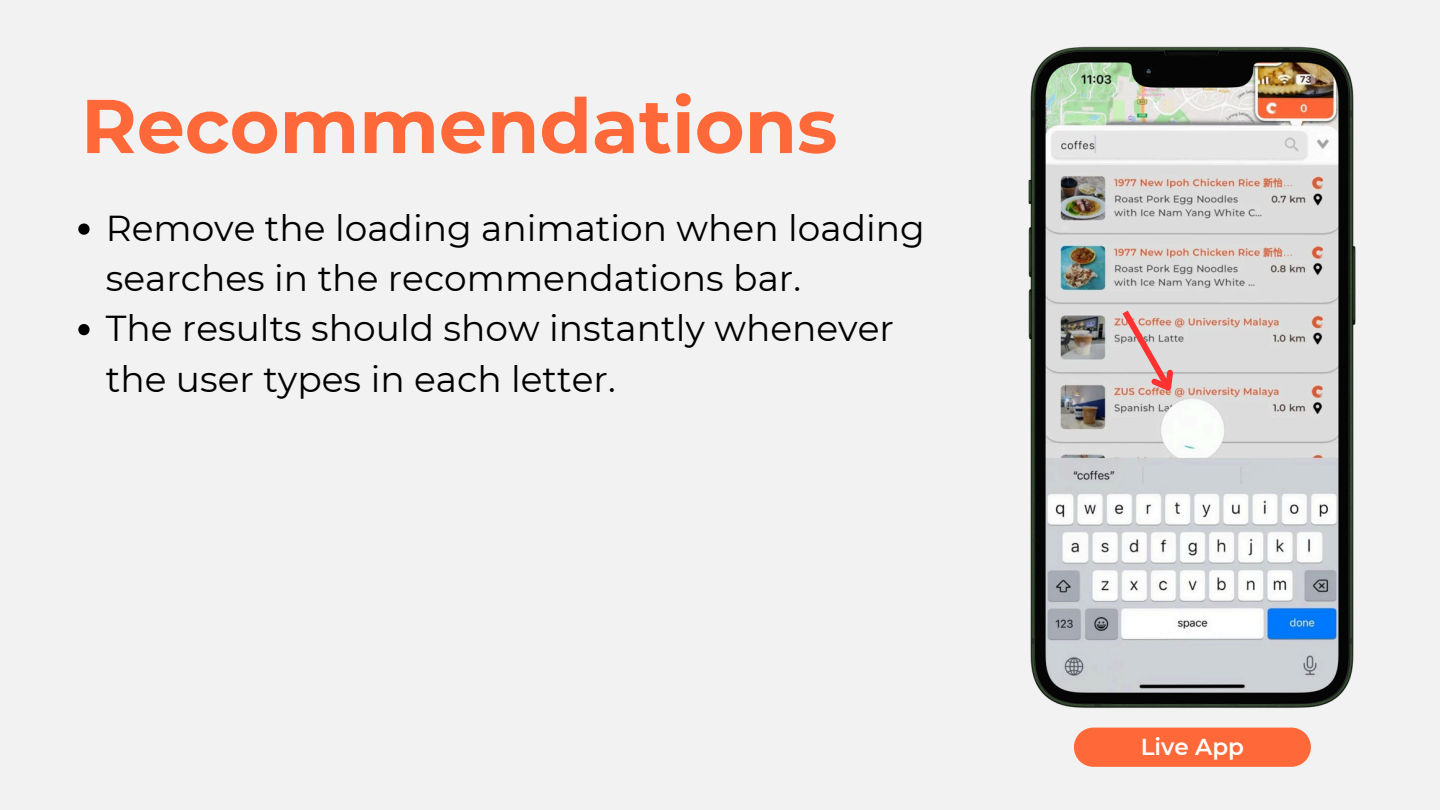
<style>
.page{position:relative;width:1440px;height:810px;background:#f2f2f2}
.page>*{position:absolute;margin:0;border:0;box-sizing:border-box;transform-origin:0 0}
.t1{font:700 76px "Montserrat";color:#ff6839}
.t2{font:36px/50.2px "Montserrat";color:#000}
.t3{font:600 23px "Montserrat";color:#fff}
</style>
<div class="page">
<div style="left:1074px;top:728px;width:237px;height:39px;background:#ff6839"></div>
<img style="left:1028px;top:46px;width:328px;height:662px">
<svg style="left:78px;top:224px;width:12px;height:11px"></svg>
<svg style="left:78px;top:324px;width:12px;height:11px"></svg>
<svg style="left:1117px;top:304px;width:71px;height:101px;background:#dcc3c1"></svg>
<p class="t1" style="left:81px;top:79px;width:758px">Recommendations</p>
<p class="t2" style="left:106px;top:203px;width:821px">Remove the loading animation when loading searches in the recommendations bar.</p>
<p class="t2" style="left:106px;top:303px;width:790px">The results should show instantly whenever the user types in each letter.</p>
<h1 class="t3" style="left:1141px;top:733px;width:105px">Live App</h1>
</div>
